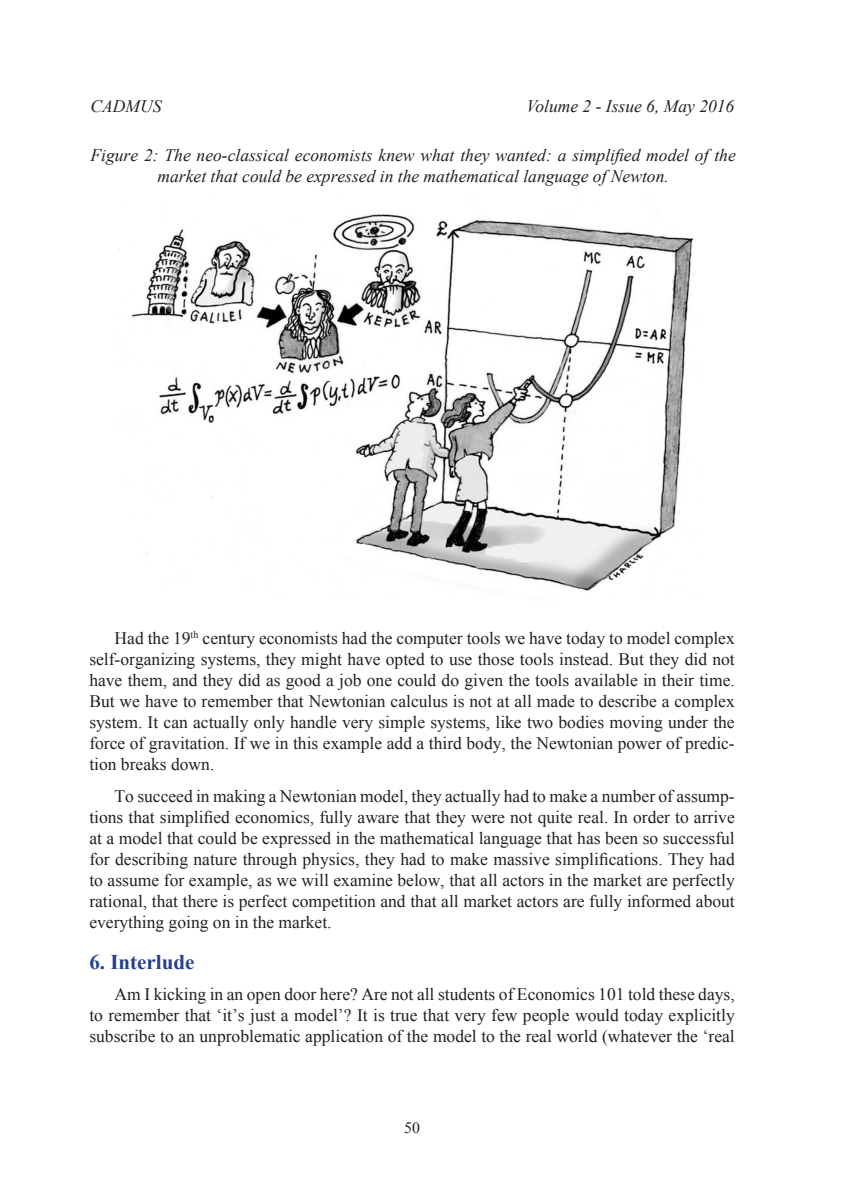
<style>
.page{position:relative;width:844px;height:1191px;background:#fff}
.page>*{position:absolute;margin:0;border:0;box-sizing:border-box;transform-origin:0 0}
.cuscad-heading{font:700 21px "Times New Roman";color:#253f8e}
.cuscad-body{font:17.5px/21px "Times New Roman";color:#231f20;text-align:justify}
.cuscad-body-2{font:italic 17.5px/21px "Times New Roman";color:#231f20;text-align:center}
.t1{font:15.75px "Times New Roman";color:#231f20}
</style>
<div class="page">
<img style="left:119px;top:214px;width:575px;height:377px">
<p class="cuscad-body-2" style="left:90px;top:95px;width:72px">CADMUS</p>
<p class="cuscad-body-2" style="left:526px;top:95px;width:209px">Volume 2 - Issue 6, May 2016</p>
<p class="cuscad-body-2" style="left:90px;top:144px;width:646px">Figure 2: The neo-classical economists knew what they wanted: a simplified model of the market that could be expressed in the mathematical language of Newton.</p>
<p class="cuscad-body" style="left:89px;top:627px;width:646px;text-indent:25px">Had the 19<sup>th</sup> century economists had the computer tools we have today to model complex self-organizing systems, they might have opted to use those tools instead. But they did not have them, and they did as good a job one could do given the tools available in their time.<br>But we have to remember that Newtonian calculus is not at all made to describe a complex system. It can actually only handle very simple systems, like two bodies moving under the force of gravitation. If we in this example add a third body, the Newtonian power of predic&shy;tion breaks down.</p>
<p class="cuscad-body" style="left:89px;top:785px;width:646px;text-indent:25px">To succeed in making a Newtonian model, they actually had to make a number of assump&shy;tions that simplified economics, fully aware that they were not quite real. In order to arrive at a model that could be expressed in the mathematical language that has been so successful for describing nature through physics, they had to make massive simplifications. They had to assume for example, as we will examine below, that all actors in the market are perfectly rational, that there is perfect competition and that all market actors are fully informed about everything going on in the market.</p>
<p class="cuscad-heading" style="left:89px;top:947px;width:107px">6. Interlude</p>
<p class="cuscad-body" style="left:89px;top:983px;width:646px;text-indent:25px">Am I kicking in an open door here? Are not all students of Economics 101 told these days, to remember that ‘it’s just a model’? It is true that very few people would today explicitly subscribe to an unproblematic application of the model to the real world (whatever the ‘real</p>
<p class="t1" style="left:404px;top:1117px;width:17px">50</p>
</div>
